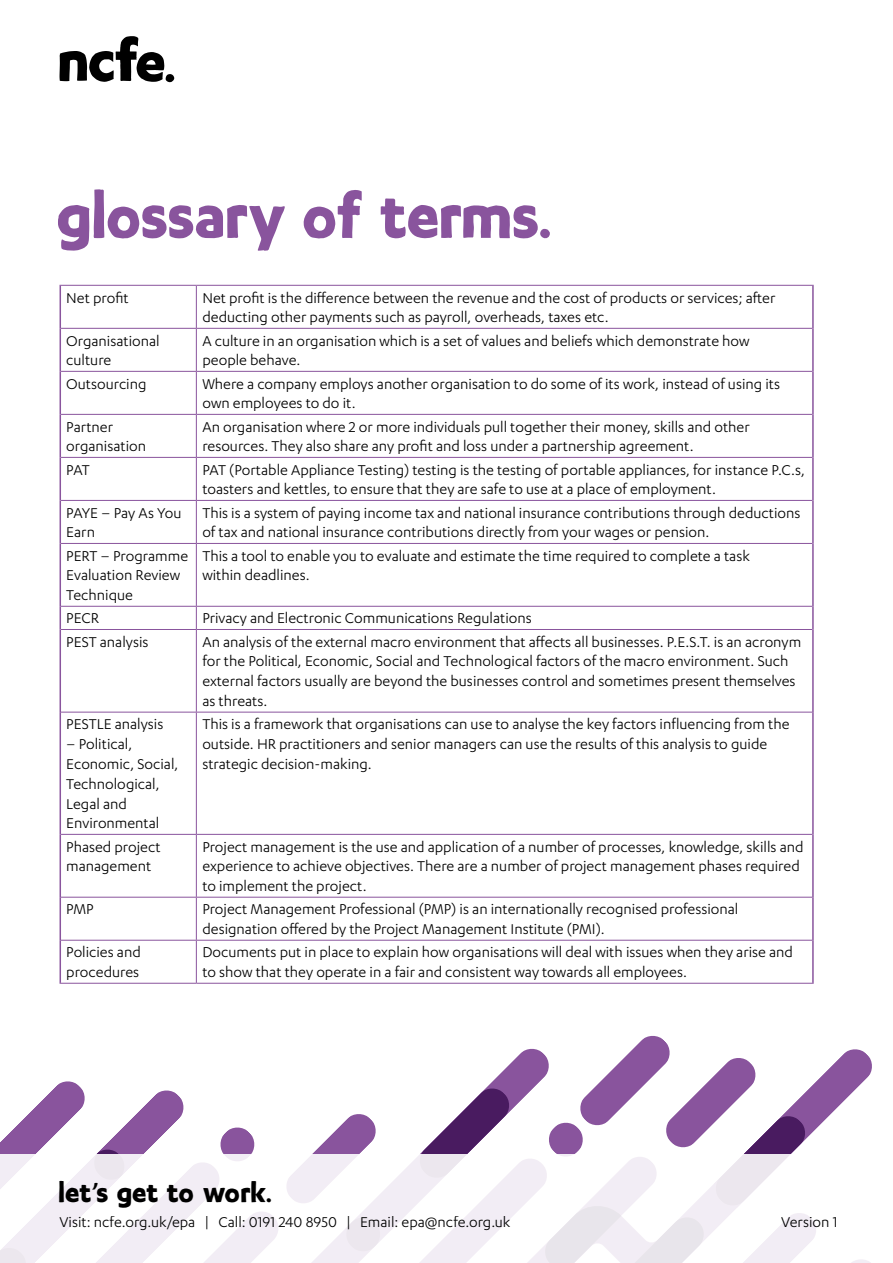
<style>
.page{position:relative;width:893px;height:1263px;background:#fff}
.page>*{position:absolute;margin:0;border:0;box-sizing:border-box;transform-origin:0 0}
.t1{font:61.5px "NCF Efont";color:#89549d}
.t2{font:27px "NCF Efont";letter-spacing:.015em;color:#000}
.t3{font:16.5px/19.8px "Karbon";color:#000}
</style>
<div class="page">
<svg style="left:0;top:1036px;width:872px;height:118px"></svg>
<svg style="left:0;top:1154px;width:871px;height:109px"></svg>
<svg style="left:60px;top:36px;width:114px;height:46px"></svg>
<hr style="left:60px;top:286px;width:1px;height:42px;background:#89549d">
<hr style="left:812px;top:286px;width:2px;height:42px;background:#89549d">
<hr style="left:60px;top:328px;width:1px;height:43px;background:#89549d">
<hr style="left:812px;top:328px;width:2px;height:43px;background:#89549d">
<hr style="left:60px;top:371px;width:1px;height:43px;background:#89549d">
<hr style="left:812px;top:371px;width:2px;height:43px;background:#89549d">
<hr style="left:60px;top:414px;width:1px;height:43px;background:#89549d">
<hr style="left:812px;top:414px;width:2px;height:43px;background:#89549d">
<hr style="left:60px;top:457px;width:1px;height:43px;background:#89549d">
<hr style="left:812px;top:457px;width:2px;height:43px;background:#89549d">
<hr style="left:60px;top:500px;width:1px;height:43px;background:#89549d">
<hr style="left:812px;top:500px;width:2px;height:43px;background:#89549d">
<hr style="left:60px;top:543px;width:1px;height:63px;background:#89549d">
<hr style="left:812px;top:543px;width:2px;height:63px;background:#89549d">
<svg style="left:60px;top:606px;width:1px;height:23px"></svg>
<hr style="left:812px;top:606px;width:2px;height:23px;background:#89549d">
<hr style="left:60px;top:629px;width:1px;height:83px;background:#89549d">
<hr style="left:812px;top:629px;width:2px;height:83px;background:#89549d">
<hr style="left:60px;top:712px;width:1px;height:122px;background:#89549d">
<hr style="left:812px;top:712px;width:2px;height:122px;background:#89549d">
<hr style="left:60px;top:834px;width:1px;height:63px;background:#89549d">
<hr style="left:812px;top:834px;width:2px;height:63px;background:#89549d">
<hr style="left:60px;top:897px;width:1px;height:43px;background:#89549d">
<hr style="left:812px;top:897px;width:2px;height:43px;background:#89549d">
<hr style="left:60px;top:940px;width:1px;height:43px;background:#89549d">
<hr style="left:812px;top:940px;width:2px;height:43px;background:#89549d">
<hr style="left:60px;top:285px;width:136px;height:1px;background:#89549d">
<hr style="left:196px;top:285px;width:618px;height:1px;background:#89549d">
<hr style="left:196px;top:286px;width:1px;height:42px;background:#89549d">
<hr style="left:61px;top:328px;width:135px;height:1px;background:#89549d">
<hr style="left:196px;top:328px;width:616px;height:1px;background:#89549d">
<hr style="left:196px;top:329px;width:1px;height:42px;background:#89549d">
<hr style="left:61px;top:371px;width:135px;height:1px;background:#89549d">
<hr style="left:196px;top:371px;width:616px;height:1px;background:#89549d">
<hr style="left:196px;top:372px;width:1px;height:42px;background:#89549d">
<hr style="left:61px;top:414px;width:135px;height:1px;background:#89549d">
<hr style="left:196px;top:414px;width:616px;height:1px;background:#89549d">
<hr style="left:196px;top:415px;width:1px;height:42px;background:#89549d">
<hr style="left:61px;top:457px;width:135px;height:1px;background:#89549d">
<hr style="left:196px;top:457px;width:616px;height:1px;background:#89549d">
<hr style="left:196px;top:458px;width:1px;height:42px;background:#89549d">
<hr style="left:61px;top:500px;width:135px;height:1px;background:#89549d">
<hr style="left:196px;top:500px;width:616px;height:1px;background:#89549d">
<hr style="left:196px;top:501px;width:1px;height:42px;background:#89549d">
<hr style="left:61px;top:543px;width:135px;height:1px;background:#89549d">
<hr style="left:196px;top:543px;width:616px;height:1px;background:#89549d">
<hr style="left:196px;top:544px;width:1px;height:62px;background:#89549d">
<hr style="left:61px;top:606px;width:135px;height:1px;background:#89549d">
<hr style="left:196px;top:606px;width:616px;height:1px;background:#89549d">
<svg style="left:196px;top:607px;width:1px;height:22px"></svg>
<hr style="left:61px;top:629px;width:135px;height:1px;background:#89549d">
<hr style="left:196px;top:629px;width:616px;height:1px;background:#89549d">
<hr style="left:196px;top:630px;width:1px;height:82px;background:#89549d">
<hr style="left:61px;top:712px;width:135px;height:1px;background:#89549d">
<hr style="left:196px;top:712px;width:616px;height:1px;background:#89549d">
<hr style="left:196px;top:712px;width:1px;height:122px;background:#89549d">
<hr style="left:61px;top:834px;width:135px;height:1px;background:#89549d">
<hr style="left:196px;top:834px;width:616px;height:1px;background:#89549d">
<hr style="left:196px;top:835px;width:1px;height:62px;background:#89549d">
<hr style="left:61px;top:897px;width:135px;height:1px;background:#89549d">
<hr style="left:196px;top:897px;width:616px;height:1px;background:#89549d">
<hr style="left:196px;top:897px;width:1px;height:43px;background:#89549d">
<hr style="left:61px;top:940px;width:135px;height:1px;background:#89549d">
<hr style="left:196px;top:940px;width:616px;height:1px;background:#89549d">
<hr style="left:196px;top:940px;width:1px;height:43px;background:#89549d">
<hr style="left:60px;top:983px;width:136px;height:1px;background:#89549d">
<hr style="left:196px;top:983px;width:618px;height:1px;background:#89549d">
<h1 class="t1" style="left:60px;top:189px;width:499px">glossary of terms.</h1>
<p class="t3" style="left:66px;top:287px;width:64px">Net profit</p>
<p class="t3" style="left:202px;top:287px;width:575px">Net profit is the difference between the revenue and the cost of products or services; after deducting other payments such as payroll, overheads, taxes etc.</p>
<p class="t3" style="left:66px;top:330px;width:95px">Organisational culture</p>
<p class="t3" style="left:202px;top:330px;width:549px">A culture in an organisation which is a set of values and beliefs which demonstrate how people behave.</p>
<p class="t3" style="left:66px;top:373px;width:82px">Outsourcing</p>
<p class="t3" style="left:202px;top:373px;width:579px">Where a company employs another organisation to do some of its work, instead of using its own employees to do it.</p>
<p class="t3" style="left:66px;top:416px;width:81px">Partner organisation</p>
<p class="t3" style="left:202px;top:416px;width:549px">An organisation where 2 or more individuals pull together their money, skills and other resources. They also share any profit and loss under a partnership agreement.</p>
<p class="t3" style="left:66px;top:459px;width:25px">PAT</p>
<p class="t3" style="left:202px;top:459px;width:604px">PAT (Portable Appliance Testing) testing is the testing of portable appliances, for instance P.C.s, toasters and kettles, to ensure that they are safe to use at a place of employment.</p>
<p class="t3" style="left:66px;top:502px;width:117px">PAYE – Pay As You<br>Earn</p>
<p class="t3" style="left:202px;top:502px;width:600px">This is a system of paying income tax and national insurance contributions through deductions of tax and national insurance contributions directly from your wages or pension.</p>
<p class="t3" style="left:66px;top:545px;width:123px">PERT – Programme<br>Evaluation Review<br>Technique</p>
<p class="t3" style="left:202px;top:545px;width:549px">This a tool to enable you to evaluate and estimate the time required to complete a task within deadlines.</p>
<p class="t3" style="left:66px;top:608px;width:34px">PECR</p>
<p class="t3" style="left:202px;top:608px;width:331px">Privacy and Electronic Communications Regulations</p>
<p class="t3" style="left:66px;top:631px;width:84px">PEST analysis</p>
<p class="t3" style="left:202px;top:631px;width:600px">An analysis of the external macro environment that affects all businesses. P.E.S.T. is an acronym for the Political, Economic, Social and Technological factors of the macro environment. Such external factors usually are beyond the businesses control and sometimes present themselves as threats.</p>
<p class="t3" style="left:66px;top:714px;width:99px">PESTLE analysis</p>
<p class="t3" style="left:66px;top:734px;width:114px">– Political,<br>Economic, Social,<br>Technological,<br>Legal and<br>Environmental</p>
<p class="t3" style="left:202px;top:714px;width:589px">This is a framework that organisations can use to analyse the key factors influencing from the outside. HR practitioners and senior managers can use the results of this analysis to guide strategic decision-making.</p>
<p class="t3" style="left:66px;top:836px;width:96px">Phased project management</p>
<p class="t3" style="left:202px;top:836px;width:603px">Project management is the use and application of a number of processes, knowledge, skills and experience to achieve objectives. There are a number of project management phases required to implement the project.</p>
<p class="t3" style="left:66px;top:899px;width:29px">PMP</p>
<p class="t3" style="left:202px;top:899px;width:537px">Project Management Professional (PMP) is an internationally recognised professional designation offered by the Project Management Institute (PMI).</p>
<p class="t3" style="left:66px;top:942px;width:76px">Policies and procedures</p>
<p class="t3" style="left:202px;top:942px;width:592px">Documents put in place to explain how organisations will deal with issues when they arise and to show that they operate in a fair and consistent way towards all employees.</p>
<h2 class="t2" style="left:60px;top:1181px;width:216px">let’s get to work.</h2>
<p class="t3" style="left:60px;top:1212px;width:452px">Visit: ncfe.org.uk/epa | Call: 0191 240 8950 | Email: epa@ncfe.org.uk</p>
<p class="t3" style="left:781px;top:1212px;width:58px">Version 1</p>
</div>
